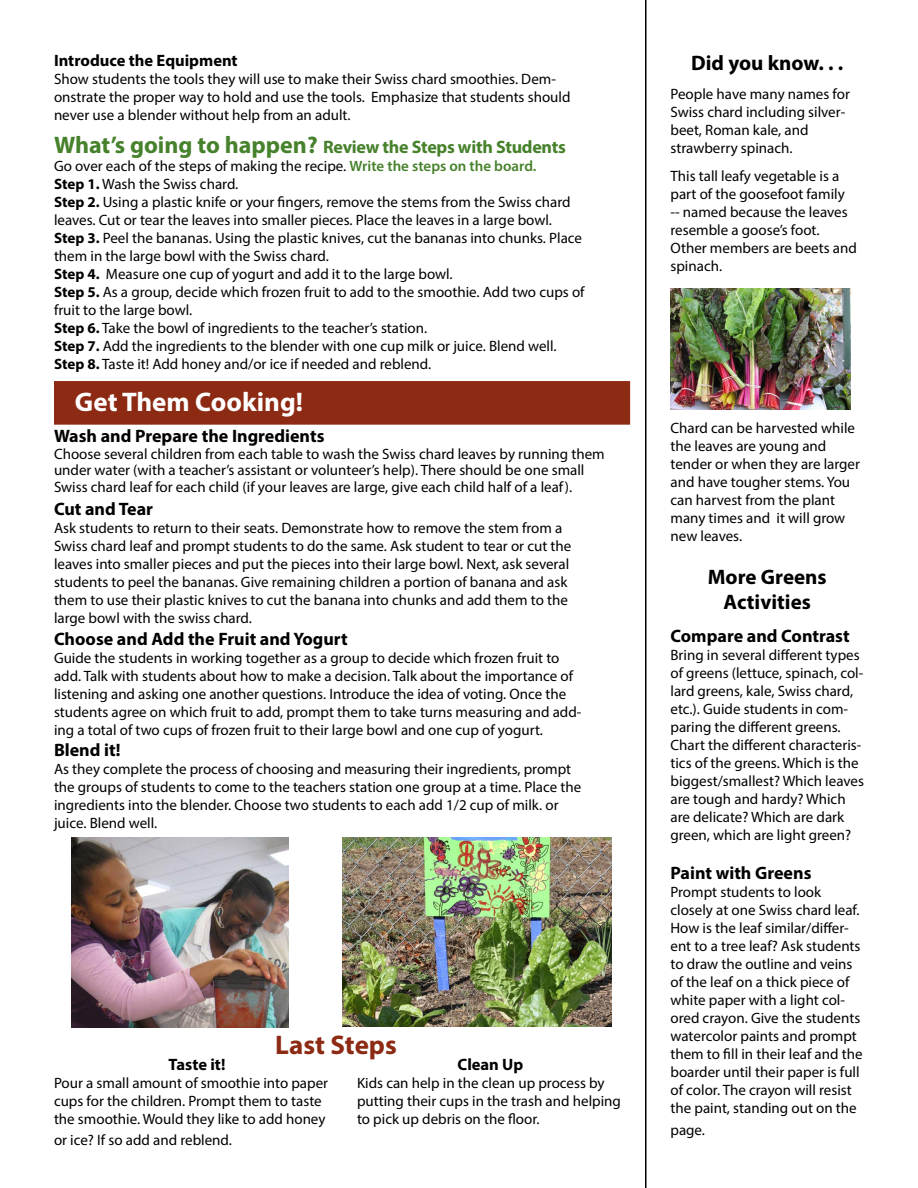
<style>
.page{position:relative;width:918px;height:1188px;background:#fff}
.page>*{position:absolute;margin:0;border:0;box-sizing:border-box;transform-origin:0 0}
.t1{font:700 27px "Myriad Pro";color:#fff}
.t2{font:700 27px "Myriad Pro";color:#8d2a13}
.t3{font:700 21px/25.2px "Myriad Pro";color:#000;text-align:center}
.t4{font:700 18px "Myriad Pro";color:#000}
.t5{font:700 18px "Myriad Pro";letter-spacing:-.015em;color:#46812b}
.t6{font:700 16.5px "Myriad Pro";color:#000}
.t7{font:15px/18px "Myriad Pro";color:#000}
.s1{font-size:24px}
.s2{font-weight:600;color:#46812b}
.s3{font-weight:700}
</style>
<div class="page">
<hr style="left:645px;top:0;width:1px;height:1188px;background:#000">
<div style="left:54px;top:381px;width:576px;height:44px;background:#8d2a13;border:1px solid #8d2a13"></div>
<img style="left:71px;top:837px;width:218px;height:191px">
<img style="left:342px;top:837px;width:270px;height:190px">
<img style="left:670px;top:288px;width:180px;height:122px">
<p class="t6" style="left:54px;top:50px;width:185px">Introduce the Equipment</p>
<p class="t7" style="left:54px;top:70px;width:518px">Show students the tools they will use to make their Swiss chard smoothies. Dem&shy;onstrate the proper way to hold and use the tools. Emphasize that students should never use a blender without help from an adult.</p>
<p class="t5" style="left:54px;top:135px;width:513px"><span class="s1">What’s going to happen?</span> Review the Steps with Students</p>
<p class="t7" style="left:54px;top:157px;width:532px">Go over each of the steps of making the recipe. <span class="s2">Write the steps on the board.<br></span><span class="s3">Step 1.</span> Wash the Swiss chard.<br><span class="s3">Step 2.</span> Using a plastic knife or your fingers, remove the stems from the Swiss chard leaves. Cut or tear the leaves into smaller pieces. Place the leaves in a large bowl.<br><span class="s3">Step 3.</span> Peel the bananas. Using the plastic knives, cut the bananas into chunks. Place them in the large bowl with the Swiss chard.<br><span class="s3">Step 4.</span> Measure one cup of yogurt and add it to the large bowl.<br><span class="s3">Step 5.</span> As a group, decide which frozen fruit to add to the smoothie. Add two cups of fruit to the large bowl.<br><span class="s3">Step 6.</span> Take the bowl of ingredients to the teacher’s station.<br><span class="s3">Step 7.</span> Add the ingredients to the blender with one cup milk or juice. Blend well.<br><span class="s3">Step 8.</span> Taste it! Add honey and/or ice if needed and reblend.</p>
<h1 class="t1" style="left:75px;top:385px;width:230px">Get Them Cooking!</h1>
<p class="t4" style="left:54px;top:424px;width:272px">Wash and Prepare the Ingredients</p>
<p class="t7" style="left:54px;top:445px;width:552px;line-height:16.5px">Choose several children from each table to wash the Swiss chard leaves by running them under water (with a teacher’s assistant or volunteer’s help). There should be one small<br>Swiss chard leaf for each child (if your leaves are large, give each child half of a leaf).</p>
<p class="t4" style="left:54px;top:497px;width:101px">Cut and Tear</p>
<p class="t7" style="left:54px;top:519px;width:519px">Ask students to return to their seats. Demonstrate how to remove the stem from a Swiss chard leaf and prompt students to do the same. Ask student to tear or cut the leaves into smaller pieces and put the pieces into their large bowl. Next, ask several students to peel the bananas. Give remaining children a portion of banana and ask them to use their plastic knives to cut the banana into chunks and add them to the large bowl with the swiss chard.</p>
<p class="t4" style="left:54px;top:627px;width:295px">Choose and Add the Fruit and Yogurt</p>
<p class="t7" style="left:54px;top:649px;width:529px">Guide the students in working together as a group to decide which frozen fruit to add. Talk with students about how to make a decision. Talk about the importance of listening and asking one another questions. Introduce the idea of voting. Once the students agree on which fruit to add, prompt them to take turns measuring and add&shy;ing a total of two cups of frozen fruit to their large bowl and one cup of yogurt.</p>
<p class="t4" style="left:54px;top:739px;width:68px">Blend it!</p>
<p class="t7" style="left:54px;top:760px;width:529px">As they complete the process of choosing and measuring their ingredients, prompt the groups of students to come to the teachers station one group at a time. Place the ingredients into the blender. Choose two students to each add 1/2 cup of milk. or juice. Blend well.</p>
<h1 class="t2" style="left:275px;top:1027px;width:123px">Last Steps</h1>
<p class="t6" style="left:458px;top:1054px;width:67px">Clean Up</p>
<p class="t7" style="left:357px;top:1074px;width:265px">Kids can help in the clean up process by putting their cups in the trash and helping to pick up debris on the floor.</p>
<p class="t6" style="left:169px;top:1054px;width:58px">Taste it!</p>
<p class="t7" style="left:54px;top:1074px;width:276px">Pour a small amount of smoothie into paper cups for the children. Prompt them to taste the smoothie. Would they like to add honey</p>
<p class="t7" style="left:54px;top:1131px;width:180px">or ice? If so add and reblend.</p>
<h2 class="t3" style="left:691px;top:49px;width:154px">Did you know. . .</h2>
<p class="t7" style="left:670px;top:84px;width:181px">People have many names for<br>Swiss chard including silver&shy;beet, Roman kale, and strawberry spinach.</p>
<p class="t7" style="left:670px;top:167px;width:188px">This tall leafy vegetable is a part of the goosefoot family -- named because the leaves resemble a goose’s foot.<br>Other members are beets and spinach.</p>
<p class="t7" style="left:670px;top:419px;width:191px">Chard can be harvested while the leaves are young and tender or when they are larger and have tougher stems. You can harvest from the plant many times and it will grow new leaves.</p>
<h2 class="t3" style="left:708px;top:564px;width:120px">More Greens<br>Activities</h2>
<p class="t4" style="left:670px;top:624px;width:181px">Compare and Contrast</p>
<p class="t7" style="left:670px;top:646px;width:195px">Bring in several different types of greens (lettuce, spinach, col&shy;lard greens, kale, Swiss chard, etc.). Guide students in com&shy;paring the different greens.<br>Chart the different characteris&shy;tics of the greens. Which is the biggest/smallest? Which leaves are tough and hardy? Which are delicate? Which are dark green, which are light green?</p>
<p class="t4" style="left:670px;top:862px;width:143px">Paint with Greens</p>
<p class="t7" style="left:670px;top:883px;width:194px">Prompt students to look closely at one Swiss chard leaf.<br>How is the leaf similar/differ&shy;ent to a tree leaf? Ask students to draw the outline and veins of the leaf on a thick piece of white paper with a light col&shy;ored crayon. Give the students watercolor paints and prompt them to fill in their leaf and the boarder until their paper is full of color. The crayon will resist the paint, standing out on the</p>
<p class="t7" style="left:670px;top:1121px;width:36px">page.</p>
</div>
